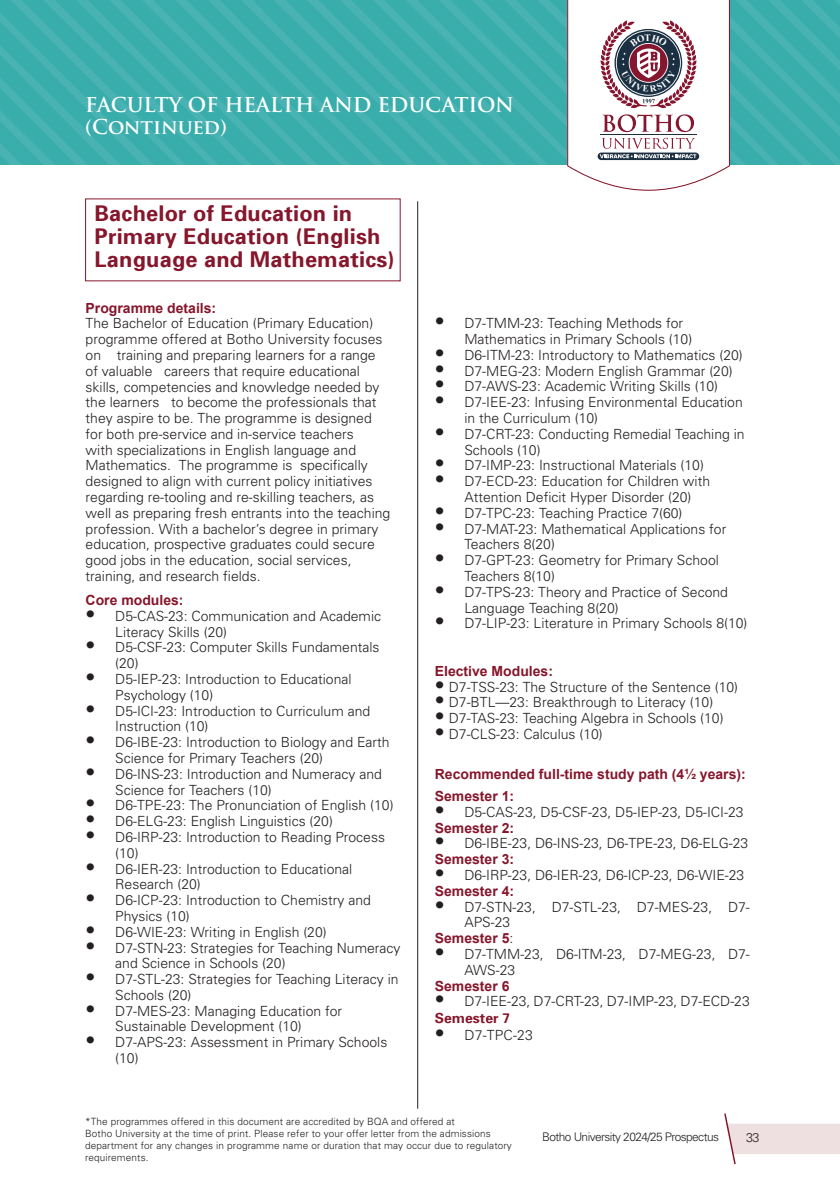
<style>
.page{position:relative;width:840px;height:1191px;background:#fff}
.page>*{position:absolute;margin:0;border:0;box-sizing:border-box;transform-origin:0 0}
.BODY_BLUE{font:700 21.8px/23.4px "Univers 65";letter-spacing:.01em;color:#86162b}
.t1{font:700 20px "Trajan Pro";letter-spacing:-.005em;color:#fff}
.t2{font:300 14px/15.8px "Univers";color:#231f20}
.t3{font:700 14px "Arial";color:#86162b}
.t4{font:700 14px "Univers 65";color:#86162b}
.t5{font:300 12.6px "Univers";color:#231f20}
.t6{font:300 11.8px "Univers";letter-spacing:-.05em;color:#231f20}
.t7{font:300 10px/12px "Univers";letter-spacing:.01em;color:#231f20}
.s1{font-size:19.8px}
.s2{font-family:"Univers";font-weight:300;color:#231f20}
</style>
<div class="page">
<svg style="left:724px;top:1113px;width:115px;height:52px"></svg>
<svg style="left:0;top:0;width:307px;height:165px;background:#3daead"></svg>
<svg style="left:307px;top:0;width:33px;height:165px;background:#3daead"></svg>
<svg style="left:340px;top:0;width:33px;height:165px;background:#3daead"></svg>
<svg style="left:373px;top:0;width:33px;height:165px;background:#3daead"></svg>
<svg style="left:406px;top:0;width:33px;height:165px;background:#3daead"></svg>
<svg style="left:439px;top:0;width:33px;height:165px;background:#3daead"></svg>
<svg style="left:472px;top:0;width:33px;height:165px;background:#3daead"></svg>
<svg style="left:505px;top:0;width:33px;height:165px;background:#3daead"></svg>
<svg style="left:538px;top:0;width:29px;height:165px;background:#3daead"></svg>
<hr style="left:417px;top:201px;width:1px;height:907px;background:#231f20">
<svg style="left:567px;top:0;width:272px;height:191px"></svg>
<p class="t1" style="left:85px;top:92px;width:430px">FACULTY OF HEALTH AND EDUCATION</p>
<p class="t1" style="left:85px;top:114px;width:143px">(Continued)</p>
<p class="BODY_BLUE" style="left:94px;top:200px;width:301px">Bachelor of Education in<br>Primary Education (English<br>Language and Mathematics)</p>
<p class="t3" style="left:86px;top:298px;width:132px">Programme details:</p>
<p class="t2" style="left:86px;top:315px;width:306px">The Bachelor of Education (Primary Education) programme offered at Botho University focuses on training and preparing learners for a range of valuable careers that require educational skills, competencies and knowledge needed by the learners to become the professionals that they aspire to be. The programme is designed for both pre-service and in-service teachers<br>with specializations in English language and Mathematics. The programme is specifically designed to align with current policy initiatives regarding re-tooling and re-skilling teachers, as well as preparing fresh entrants into the teaching profession. With a bachelor’s degree in primary education, prospective graduates could secure good jobs in the education, social services, training, and research fields.</p>
<p class="t3" style="left:86px;top:591px;width:99px">Core modules:</p>
<p class="t2" style="left:115px;top:608px;width:267px;text-indent:-30px"><span class="s1">•</span> D5-CAS-23: Communication and Academic<br>Literacy Skills (20)</p>
<p class="t2" style="left:115px;top:639px;width:266px;text-indent:-30px"><span class="s1">•</span> D5-CSF-23: Computer Skills Fundamentals (20)</p>
<p class="t2" style="left:115px;top:671px;width:238px;text-indent:-30px"><span class="s1">•</span> D5-IEP-23: Introduction to Educational<br>Psychology (10)</p>
<p class="t2" style="left:115px;top:702px;width:256px;text-indent:-30px"><span class="s1">•</span> D5-ICI-23: Introduction to Curriculum and<br>Instruction (10)</p>
<p class="t2" style="left:115px;top:734px;width:276px;text-indent:-30px"><span class="s1">•</span> D6-IBE-23: Introduction to Biology and Earth<br>Science for Primary Teachers (20)</p>
<p class="t2" style="left:115px;top:766px;width:268px;text-indent:-30px"><span class="s1">•</span> D6-INS-23: Introduction and Numeracy and<br>Science for Teachers (10)</p>
<p class="t2" style="left:86px;top:797px;width:309px"><span class="s1">•</span> D6-TPE-23: The Pronunciation of English (10)</p>
<p class="t2" style="left:86px;top:813px;width:249px"><span class="s1">•</span> D6-ELG-23: English Linguistics (20)</p>
<p class="t2" style="left:115px;top:829px;width:271px;text-indent:-30px"><span class="s1">•</span> D6-IRP-23: Introduction to Reading Process (10)</p>
<p class="t2" style="left:115px;top:860px;width:238px;text-indent:-30px"><span class="s1">•</span> D6-IER-23: Introduction to Educational<br>Research (20)</p>
<p class="t2" style="left:115px;top:892px;width:257px;text-indent:-30px"><span class="s1">•</span> D6-ICP-23: Introduction to Chemistry and<br>Physics (10)</p>
<p class="t2" style="left:86px;top:924px;width:242px"><span class="s1">•</span> D6-WIE-23: Writing in English (20)</p>
<p class="t2" style="left:115px;top:939px;width:287px;text-indent:-30px"><span class="s1">•</span> D7-STN-23: Strategies for Teaching Numeracy and Science in Schools (20)</p>
<p class="t2" style="left:115px;top:971px;width:285px;text-indent:-30px"><span class="s1">•</span> D7-STL-23: Strategies for Teaching Literacy in<br>Schools (20)</p>
<p class="t2" style="left:115px;top:1002px;width:228px;text-indent:-30px"><span class="s1">•</span> D7-MES-23: Managing Education for<br>Sustainable Development (10)</p>
<p class="t2" style="left:115px;top:1034px;width:273px;text-indent:-30px"><span class="s1">•</span> D7-APS-23: Assessment in Primary Schools (10)</p>
<p class="t2" style="left:464px;top:315px;width:229px;text-indent:-30px"><span class="s1">•</span> D7-TMM-23: Teaching Methods for<br>Mathematics in Primary Schools (10)</p>
<p class="t2" style="left:434px;top:347px;width:309px"><span class="s1">•</span> D6-ITM-23: Introductory to Mathematics (20)</p>
<p class="t2" style="left:434px;top:363px;width:299px"><span class="s1">•</span> D7-MEG-23: Modern English Grammar (20)</p>
<p class="t2" style="left:434px;top:378px;width:285px"><span class="s1">•</span> D7-AWS-23: Academic Writing Skills (10)</p>
<p class="t2" style="left:464px;top:394px;width:280px;text-indent:-30px"><span class="s1">•</span> D7-IEE-23: Infusing Environmental Education in the Curriculum (10)</p>
<p class="t2" style="left:464px;top:426px;width:281px;text-indent:-30px"><span class="s1">•</span> D7-CRT-23: Conducting Remedial Teaching in<br>Schools (10)</p>
<p class="t2" style="left:434px;top:457px;width:270px"><span class="s1">•</span> D7-IMP-23: Instructional Materials (10)</p>
<p class="t2" style="left:464px;top:473px;width:247px;text-indent:-30px"><span class="s1">•</span> D7-ECD-23: Education for Children with<br>Attention Deficit Hyper Disorder (20)</p>
<p class="t2" style="left:434px;top:505px;width:249px"><span class="s1">•</span> D7-TPC-23: Teaching Practice 7(60)</p>
<p class="t2" style="left:464px;top:521px;width:263px;text-indent:-30px"><span class="s1">•</span> D7-MAT-23: Mathematical Applications for<br>Teachers 8(20)</p>
<p class="t2" style="left:464px;top:552px;width:256px;text-indent:-30px"><span class="s1">•</span> D7-GPT-23: Geometry for Primary School<br>Teachers 8(10)</p>
<p class="t2" style="left:464px;top:584px;width:265px;text-indent:-30px"><span class="s1">•</span> D7-TPS-23: Theory and Practice of Second<br>Language Teaching 8(20)</p>
<p class="t2" style="left:434px;top:615px;width:314px"><span class="s1">•</span> D7-LIP-23: Literature in Primary Schools 8(10)</p>
<p class="t3" style="left:434px;top:661px;width:120px">Elective Modules:</p>
<p class="t2" style="left:434px;top:678px;width:304px"><span class="s1">•</span> D7-TSS-23: The Structure of the Sentence (10)</p>
<p class="t2" style="left:434px;top:694px;width:280px"><span class="s1">•</span> D7-BTL—23: Breakthrough to Literacy (10)</p>
<p class="t2" style="left:434px;top:710px;width:290px"><span class="s1">•</span> D7-TAS-23: Teaching Algebra in Schools (10)</p>
<p class="t2" style="left:434px;top:726px;width:169px"><span class="s1">•</span> D7-CLS-23: Calculus (10)</p>
<p class="t3" style="left:434px;top:764px;width:312px">Recommended full-time study path (4½ years):</p>
<p class="t3" style="left:434px;top:787px;width:81px">Semester 1:</p>
<p class="t2" style="left:434px;top:804px;width:310px"><span class="s1">•</span> D5-CAS-23, D5-CSF-23, D5-IEP-23, D5-ICI-23</p>
<p class="t3" style="left:434px;top:818px;width:81px">Semester 2:</p>
<p class="t2" style="left:434px;top:835px;width:315px"><span class="s1">•</span> D6-IBE-23, D6-INS-23, D6-TPE-23, D6-ELG-23</p>
<p class="t3" style="left:434px;top:850px;width:81px">Semester 3:</p>
<p class="t2" style="left:434px;top:867px;width:311px"><span class="s1">•</span> D6-IRP-23, D6-IER-23, D6-ICP-23, D6-WIE-23</p>
<p class="t3" style="left:434px;top:881px;width:81px">Semester 4:</p>
<p class="t2" style="left:464px;top:898px;width:287px;text-indent:-30px"><span class="s1">•</span> D7-STN-23, D7-STL-23, D7-MES-23, D7-<br>APS-23</p>
<p class="t3" style="left:434px;top:929px;width:80px">Semester 5<span class="s2">:</span></p>
<p class="t2" style="left:464px;top:946px;width:287px;text-indent:-30px"><span class="s1">•</span> D7-TMM-23, D6-ITM-23, D7-MEG-23, D7-<br>AWS-23</p>
<p class="t3" style="left:434px;top:976px;width:76px">Semester 6</p>
<p class="t2" style="left:434px;top:993px;width:316px"><span class="s1">•</span> D7-IEE-23, D7-CRT-23, D7-IMP-23, D7-ECD-23</p>
<p class="t4" style="left:434px;top:1009px;width:77px">Semester 7</p>
<p class="t2" style="left:434px;top:1027px;width:100px"><span class="s1">•</span> D7-TPC-23</p>
<p class="t7" style="left:85px;top:1115px;width:371px">*The programmes offered in this document are accredited by BQA and offered at</p>
<p class="t7" style="left:85px;top:1127px;width:407px">Botho University at the time of print. Please refer to your offer letter from the admissions</p>
<p class="t7" style="left:85px;top:1139px;width:428px">department for any changes in programme name or duration that may occur due to regulatory requirements.</p>
<p class="t6" style="left:542px;top:1130px;width:178px">Botho University 2024/25 Prospectus</p>
<p class="t5" style="left:745px;top:1129px;width:15px">33</p>
</div>
